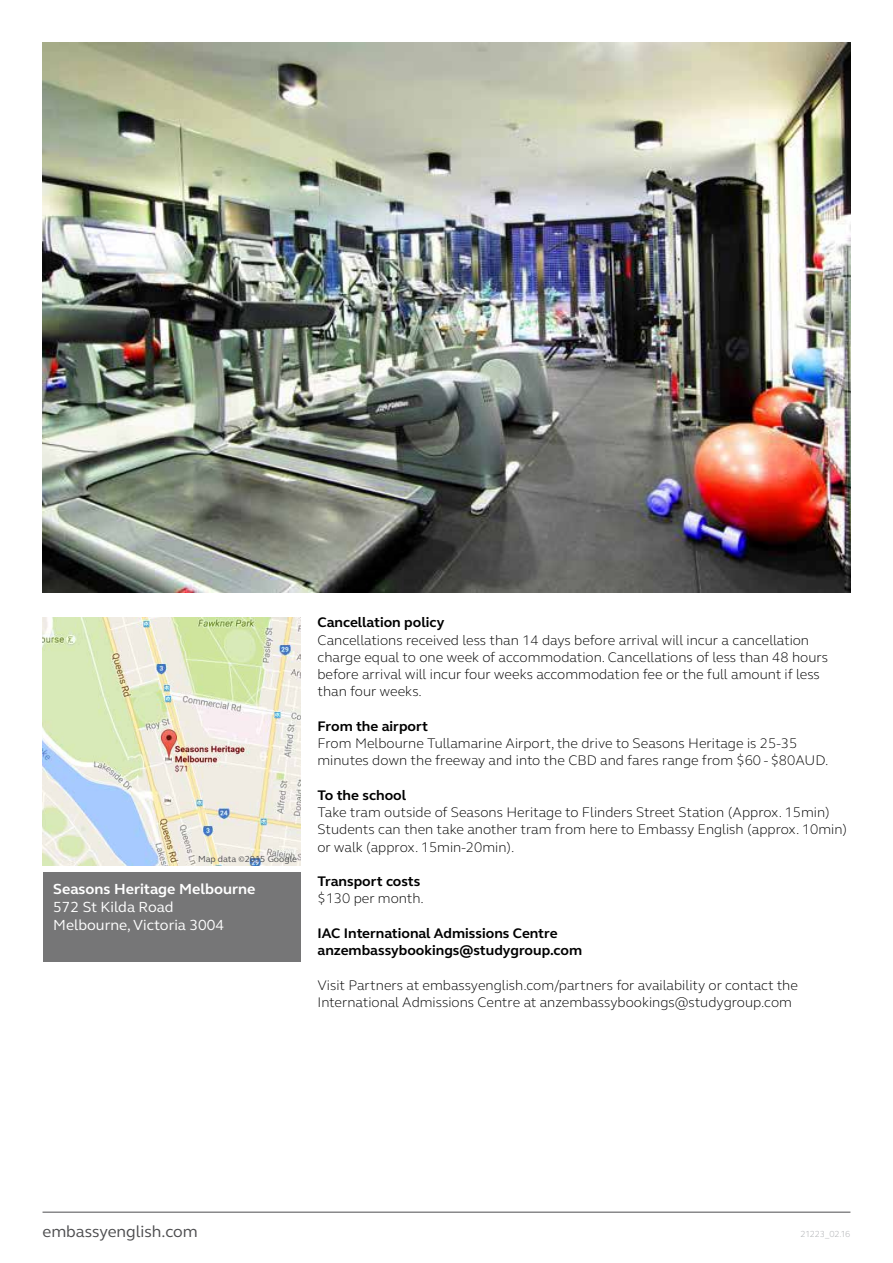
<style>
.page{position:relative;width:893px;height:1263px;background:#fff}
.page>*{position:absolute;margin:0;border:0;box-sizing:border-box;transform-origin:0 0}
.t1{font:16.5px "FS Elliot";color:#4d4d4f}
.t2{font:15px/18px "FS Elliot";color:#fff}
.t3{font:700 15px "FS Elliot";color:#fff}
.t4{font:300 14.25px/17.2px "FS Elliot";color:#000}
.t5{font:700 14.25px/17.2px "FS Elliot";color:#000}
.t6{font:9px "FS Elliot";color:#4d4d4f}
.t7{font:300 9px "FS Elliot";letter-spacing:-.04em;color:#a7a9ac}
.s1{font-family:"Minion Pro"}
</style>
<div class="page">
<img style="left:43px;top:43px;width:807px;height:549px">
<img style="left:43px;top:618px;width:257px;height:248px">
<div style="left:43px;top:872px;width:257px;height:89px;background:#767677"></div>
<hr style="left:43px;top:1212px;width:807px;height:1px;background:#4d4d4f">
<p class="t6" style="left:198px;top:853px;width:100px">Map data <span class="s1">©</span>2015 Google</p>
<p class="t3" style="left:53px;top:879px;width:204px">Seasons Heritage Melbourne</p>
<p class="t2" style="left:53px;top:897px;width:172px">572 St Kilda Road<br>Melbourne, Victoria 3004</p>
<p class="t5" style="left:317px;top:614px;width:128px">Cancellation policy</p>
<p class="t4" style="left:317px;top:631px;width:512px">Cancellations received less than 14 days before arrival will incur a cancellation charge equal to one week of accommodation. Cancellations of less than 48 hours before arrival will incur four weeks accommodation fee or the full amount if less than four weeks.</p>
<p class="t5" style="left:317px;top:717px;width:112px">From the airport</p>
<p class="t4" style="left:317px;top:734px;width:513px">From Melbourne Tullamarine Airport, the drive to Seasons Heritage is 25-35 minutes down the freeway and into the CBD and fares range from $60 - $80AUD.</p>
<p class="t5" style="left:317px;top:786px;width:90px">To the school</p>
<p class="t4" style="left:317px;top:803px;width:531px">Take tram outside of Seasons Heritage to Flinders Street Station (Approx. 15min)<br>Students can then take another tram from here to Embassy English (approx. 10min) or walk (approx. 15min-20min).</p>
<p class="t5" style="left:317px;top:872px;width:104px">Transport costs</p>
<p class="t4" style="left:317px;top:889px;width:108px">$130 per month.</p>
<p class="t5" style="left:317px;top:924px;width:266px">IAC International Admissions Centre anzembassybookings@studygroup.com</p>
<p class="t4" style="left:317px;top:976px;width:482px">Visit Partners at embassyenglish.com/partners for availability or contact the<br>International Admissions Centre at anzembassybookings@studygroup.com</p>
<p class="t1" style="left:43px;top:1220px;width:157px">embassyenglish.com</p>
<p class="t7" style="left:800px;top:1228px;width:52px">21223_02.16</p>
</div>
